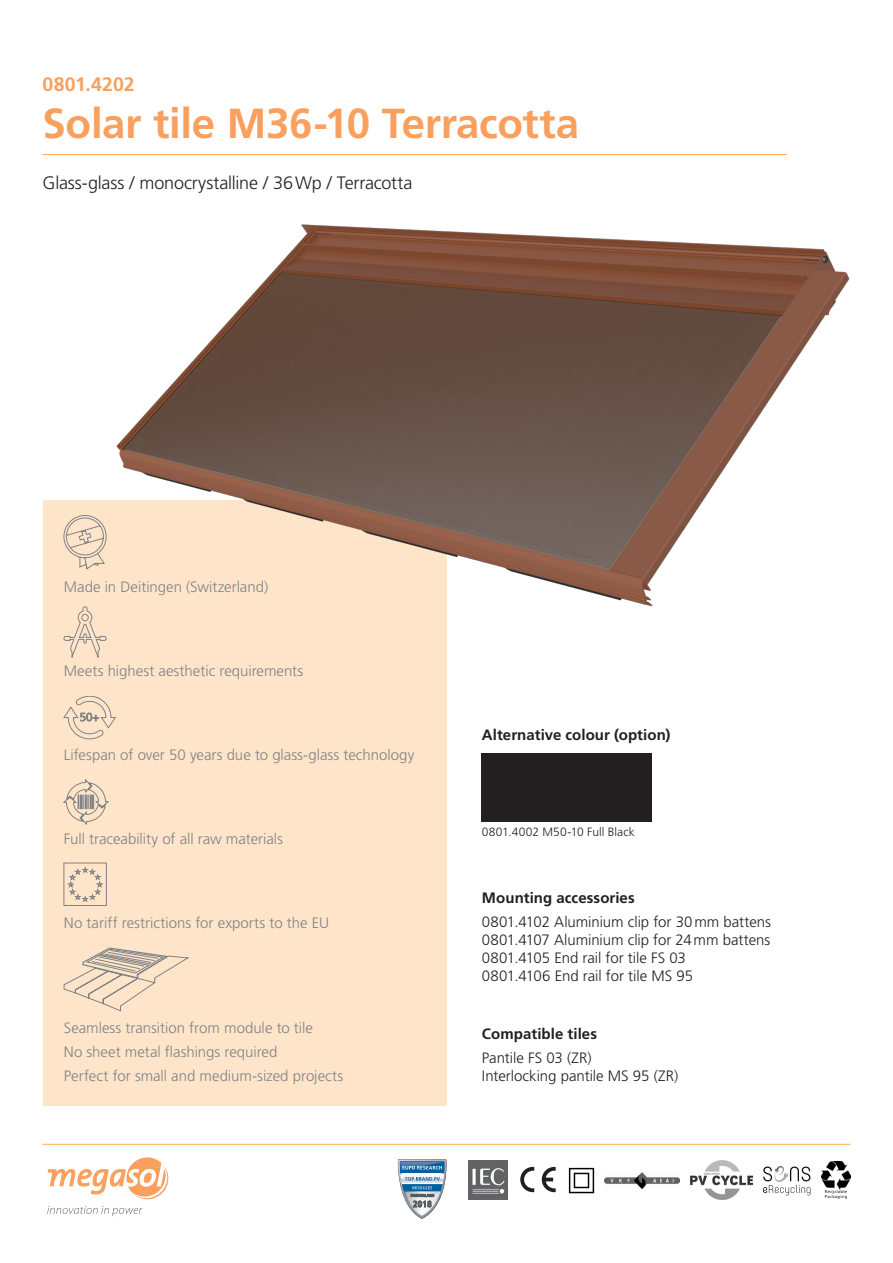
<style>
.page{position:relative;width:893px;height:1263px;background:#fff}
.page>*{position:absolute;margin:0;border:0;box-sizing:border-box;transform-origin:0 0}
.Front_Titel_gross{font:700 42px "Frutiger LT Std";letter-spacing:-.01em;color:#f9a05e}
.Front_Titel_klein{font:700 19.5px "Frutiger LT Std";letter-spacing:.005em;color:#f9a05e}
.Front_Untertitel{font:300 18px "Frutiger LT Std";letter-spacing:-.01em;color:#231f20}
.Front_Highlights{font:300 15px "Frutiger LT Std";color:#808285}
.Front_Beschreibung{font:300 15px/18px "Frutiger LT Std";letter-spacing:-.005em;color:#231f20}
.Front_Beschreibung-2{font:700 15px "Frutiger LT Std";letter-spacing:.005em;color:#231f20}
.Front_Beschreibung-3{font:300 12px "Frutiger LT Std";letter-spacing:.005em;color:#231f20}
.t1{font:4.2px/4.9px "Frutiger LT Std";letter-spacing:.05em;color:#231f20}
</style>
<div class="page">
<hr style="left:43px;top:154px;width:744px;height:1px;background:#f9aa5a">
<svg style="left:48px;top:1157px;width:120px;height:42px"></svg>
<svg style="left:47px;top:1206px;width:95px;height:10px"></svg>
<hr style="left:43px;top:1144px;width:807px;height:1px;background:#f9aa5a">
<div style="left:43px;top:501px;width:403px;height:605px;background:#fee5ca"></div>
<svg style="left:398px;top:1159px;width:48px;height:60px"></svg>
<img style="left:469px;top:1160px;width:38px;height:39px">
<svg style="left:542px;top:1167px;width:14px;height:25px"></svg>
<svg style="left:520px;top:1167px;width:14px;height:25px"></svg>
<img style="left:568px;top:1167px;width:27px;height:27px">
<img style="left:822px;top:1161px;width:28px;height:29px">
<img style="left:604px;top:1172px;width:75px;height:16px">
<img style="left:690px;top:1160px;width:62px;height:39px">
<svg style="left:763px;top:1166px;width:47px;height:29px"></svg>
<div style="left:482px;top:753px;width:170px;height:68px;background:#231f20"></div>
<svg style="left:64px;top:780px;width:44px;height:44px"></svg>
<svg style="left:64px;top:515px;width:19px;height:53px"></svg>
<svg style="left:64px;top:607px;width:42px;height:51px"></svg>
<svg style="left:68px;top:867px;width:35px;height:35px"></svg>
<svg style="left:64px;top:696px;width:51px;height:43px"></svg>
<svg style="left:64px;top:947px;width:125px;height:64px"></svg>
<img style="left:83px;top:224px;width:767px;height:396px">
<p class="Front_Titel_klein" style="left:43px;top:73px;width:94px">0801.4202</p>
<p class="Front_Titel_gross" style="left:43px;top:99px;width:538px">Solar tile M36-10 Terracotta</p>
<p class="Front_Untertitel" style="left:43px;top:173px;width:371px">Glass-glass / monocrystalline / 36Wp / Terracotta</p>
<p class="Front_Highlights" style="left:64px;top:578px;width:206px">Made in Deitingen (Switzerland)</p>
<p class="Front_Highlights" style="left:64px;top:662px;width:241px">Meets highest aesthetic requirements</p>
<p class="Front_Highlights" style="left:64px;top:746px;width:352px">Lifespan of over 50 years due to glass-glass technology</p>
<p class="Front_Highlights" style="left:64px;top:830px;width:221px">Full traceability of all raw materials</p>
<p class="Front_Highlights" style="left:64px;top:914px;width:267px">No tariff restrictions for exports to the EU</p>
<p class="Front_Highlights" style="left:64px;top:1019px;width:251px">Seamless transition from module to tile</p>
<p class="Front_Highlights" style="left:64px;top:1043px;width:215px">No sheet metal flashings required</p>
<p class="Front_Highlights" style="left:64px;top:1067px;width:281px">Perfect for small and medium-sized projects</p>
<p class="Front_Beschreibung-2" style="left:482px;top:726px;width:190px">Alternative colour (option)</p>
<p class="Front_Beschreibung-3" style="left:482px;top:825px;width:154px">0801.4002 M50-10 Full Black</p>
<p class="Front_Beschreibung-2" style="left:482px;top:889px;width:154px">Mounting accessories</p>
<p class="Front_Beschreibung" style="left:482px;top:913px;width:290px">0801.4102 Aluminium clip for 30mm battens</p>
<p class="Front_Beschreibung" style="left:482px;top:931px;width:290px">0801.4107 Aluminium clip for 24mm battens</p>
<p class="Front_Beschreibung" style="left:482px;top:949px;width:213px">0801.4105 End rail for tile FS 03<br>0801.4106 End rail for tile MS 95</p>
<p class="Front_Beschreibung-2" style="left:482px;top:1025px;width:117px">Compatible tiles</p>
<p class="Front_Beschreibung" style="left:482px;top:1049px;width:111px">Pantile FS 03 (ZR)</p>
<p class="Front_Beschreibung" style="left:482px;top:1067px;width:198px">Interlocking pantile MS 95 (ZR)</p>
<p class="t1" style="left:825px;top:1189px;width:24px">Recyclable<br>Packaging</p>
</div>
